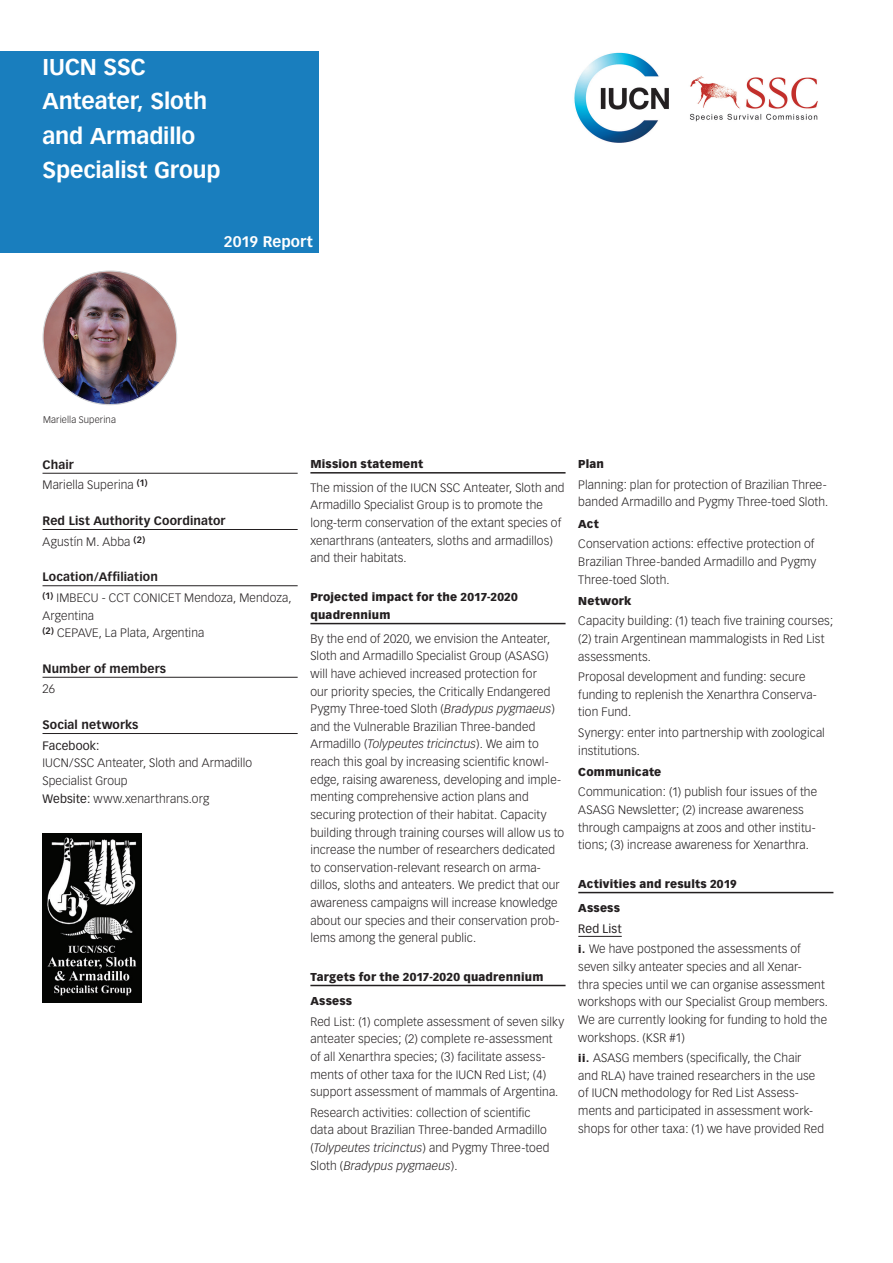
<style>
.page{position:relative;width:893px;height:1263px;background:#fff}
.page>*{position:absolute;margin:0;border:0;box-sizing:border-box;transform-origin:0 0}
.t1{font:700 22.5px/34.5px "Vectora LH";letter-spacing:-.005em;color:#fff}
.t2{font:700 15px "Vectora LH";color:#fff}
.t3{font:300 12px/17.7px "Vectora LH";letter-spacing:.01em;color:#231f20}
.t4{font:700 12px/20.7px "Vectora LH";letter-spacing:.01em;color:#231f20}
.t5{font:12px "Vectora LH";letter-spacing:.01em;color:#231f20}
.t6{font:900 11.25px/24.2px "Vectora LH";letter-spacing:.015em;color:#231f20}
.t7{font:300 9.45px "Vectora LH";letter-spacing:.015em;color:#231f20}
.s1{font-weight:700}
.s2{font-weight:300}
.s3{font-weight:400}
.s4{font-style:italic}
.s5{font-weight:900;font-size:10.5px}
</style>
<div class="page">
<hr style="left:310px;top:472px;width:256px;height:2px;background:#231f20">
<hr style="left:310px;top:623px;width:256px;height:1px;background:#231f20">
<hr style="left:310px;top:985px;width:256px;height:1px;background:#231f20">
<hr style="left:578px;top:892px;width:255px;height:1px;background:#231f20">
<hr style="left:578px;top:936px;width:44px;height:1px;background:#231f20">
<div style="left:0;top:51px;width:319px;height:202px;background:#197ebe"></div>
<img style="left:43px;top:271px;width:134px;height:134px;border-radius:67px">
<img style="left:574px;top:52px;width:244px;height:91px">
<hr style="left:43px;top:473px;width:255px;height:1px;background:#231f20">
<hr style="left:43px;top:529px;width:255px;height:1px;background:#231f20">
<hr style="left:43px;top:585px;width:255px;height:1px;background:#231f20">
<hr style="left:43px;top:677px;width:255px;height:1px;background:#231f20">
<hr style="left:43px;top:733px;width:255px;height:1px;background:#231f20">
<img style="left:43px;top:834px;width:98px;height:168px">
<h1 class="t1" style="left:43px;top:50px;width:179px">IUCN SSC<br>Anteater, Sloth and Armadillo<br>Specialist Group</h1>
<p class="t2" style="left:224px;top:232px;width:90px">2019 Report</p>
<p class="t7" style="left:43px;top:414px;width:74px">Mariella Superina</p>
<p class="t3" style="left:43px;top:454px;width:107px;line-height:20.7px"><span class="s1">Chair<br></span>Mariella Superina <sup>(1)</sup></p>
<p class="t4" style="left:43px;top:510px;width:184px">Red List Authority Coordinator<br><span class="s2">Agustín M. Abba</span> <sup>(2)</sup></p>
<p class="t3" style="left:43px;top:567px;width:250px;line-height:20.7px"><span class="s1">Location/Affiliation<br></span><sup>(1)</sup> IMBECU - CCT CONICET Mendoza, Mendoza,</p>
<p class="t3" style="left:43px;top:607px;width:163px">Argentina<br><sup>(2)</sup> CEPAVE, La Plata, Argentina</p>
<p class="t4" style="left:43px;top:658px;width:125px">Number of members</p>
<p class="t3" style="left:43px;top:680px;width:14px">26</p>
<p class="t4" style="left:43px;top:714px;width:98px">Social networks</p>
<p class="t5" style="left:43px;top:738px;width:59px">Facebook:</p>
<p class="t3" style="left:43px;top:754px;width:211px">IUCN/SSC Anteater, Sloth and Armadillo<br>Specialist Group<br><span class="s3">Website:</span> www.xenarthrans.org</p>
<p class="t6" style="left:310px;top:452px;width:114px">Mission statement</p>
<p class="t3" style="left:310px;top:479px;width:256px">The mission of the IUCN SSC Anteater, Sloth and Armadillo Specialist Group is to promote the long-term conservation of the extant species of xenarthrans (anteaters, sloths and armadillos) and their habitats.</p>
<p class="t6" style="left:310px;top:588px;width:209px;line-height:18px">Projected impact for the 2017-2020 quadrennium</p>
<p class="t3" style="left:310px;top:630px;width:255px">By the end of 2020, we envision the Anteater, Sloth and Armadillo Specialist Group (ASASG) will have achieved increased protection for<br>our priority species, the Critically Endangered Pygmy Three-toed Sloth (<span class="s4">Bradypus pygmaeus</span>) and the Vulnerable Brazilian Three-banded Armadillo (<span class="s4">Tolypeutes tricinctus</span>). We aim to reach this goal by increasing scientific knowl&shy;edge, raising awareness, developing and imple&shy;menting comprehensive action plans and securing protection of their habitat. Capacity building through training courses will allow us to increase the number of researchers dedicated to conservation-relevant research on arma&shy;dillos, sloths and anteaters. We predict that our awareness campaigns will increase knowledge about our species and their conservation prob&shy;lems among the general public.</p>
<p class="t6" style="left:310px;top:965px;width:234px">Targets for the 2017-2020 quadrennium<br>Assess</p>
<p class="t3" style="left:310px;top:1013px;width:255px">Red List: (1) complete assessment of seven silky anteater species; (2) complete re-assessment of all Xenarthra species; (3) facilitate assess&shy;ments of other taxa for the IUCN Red List; (4) support assessment of mammals of Argentina.</p>
<p class="t3" style="left:310px;top:1104px;width:240px">Research activities: collection of scientific data about Brazilian Three-banded Armadillo (<span class="s4">Tolypeutes tricinctus</span>) and Pygmy Three-toed Sloth (<span class="s4">Bradypus pygmaeus</span>).</p>
<p class="t6" style="left:578px;top:452px;width:27px">Plan</p>
<p class="t3" style="left:578px;top:476px;width:251px">Planning: plan for protection of Brazilian Three&shy;banded Armadillo and Pygmy Three-toed Sloth.</p>
<p class="t6" style="left:578px;top:511px;width:22px">Act</p>
<p class="t3" style="left:578px;top:535px;width:239px">Conservation actions: effective protection of<br>Brazilian Three-banded Armadillo and Pygmy<br>Three-toed Sloth.</p>
<p class="t6" style="left:578px;top:588px;width:55px">Network</p>
<p class="t3" style="left:578px;top:612px;width:256px">Capacity building: (1) teach five training courses; (2) train Argentinean mammalogists in Red List assessments.</p>
<p class="t3" style="left:578px;top:668px;width:240px">Proposal development and funding: secure funding to replenish the Xenarthra Conserva&shy;tion Fund.</p>
<p class="t3" style="left:578px;top:724px;width:248px">Synergy: enter into partnership with zoological institutions.</p>
<p class="t6" style="left:578px;top:760px;width:85px">Communicate</p>
<p class="t3" style="left:578px;top:783px;width:240px">Communication: (1) publish four issues of the ASASG Newsletter; (2) increase awareness through campaigns at zoos and other institu&shy;tions; (3) increase awareness for Xenarthra.</p>
<p class="t6" style="left:578px;top:872px;width:160px">Activities and results 2019<br>Assess</p>
<p class="t3" style="left:578px;top:918px;width:224px;line-height:20.7px"><span class="s3">Red List<br></span><span class="s5">i.</span> We have postponed the assessments of</p>
<p class="t3" style="left:578px;top:958px;width:251px">seven silky anteater species and all Xenar-<br>thra species until we can organise assessment workshops with our Specialist Group members.<br>We are currently looking for funding to hold the workshops. (KSR #1)</p>
<p class="t3" style="left:578px;top:1049px;width:247px"><span class="s5">ii.</span> ASASG members (specifically, the Chair and RLA) have trained researchers in the use of IUCN methodology for Red List Assess&shy;ments and participated in assessment work&shy;shops for other taxa: (1) we have provided Red</p>
</div>
